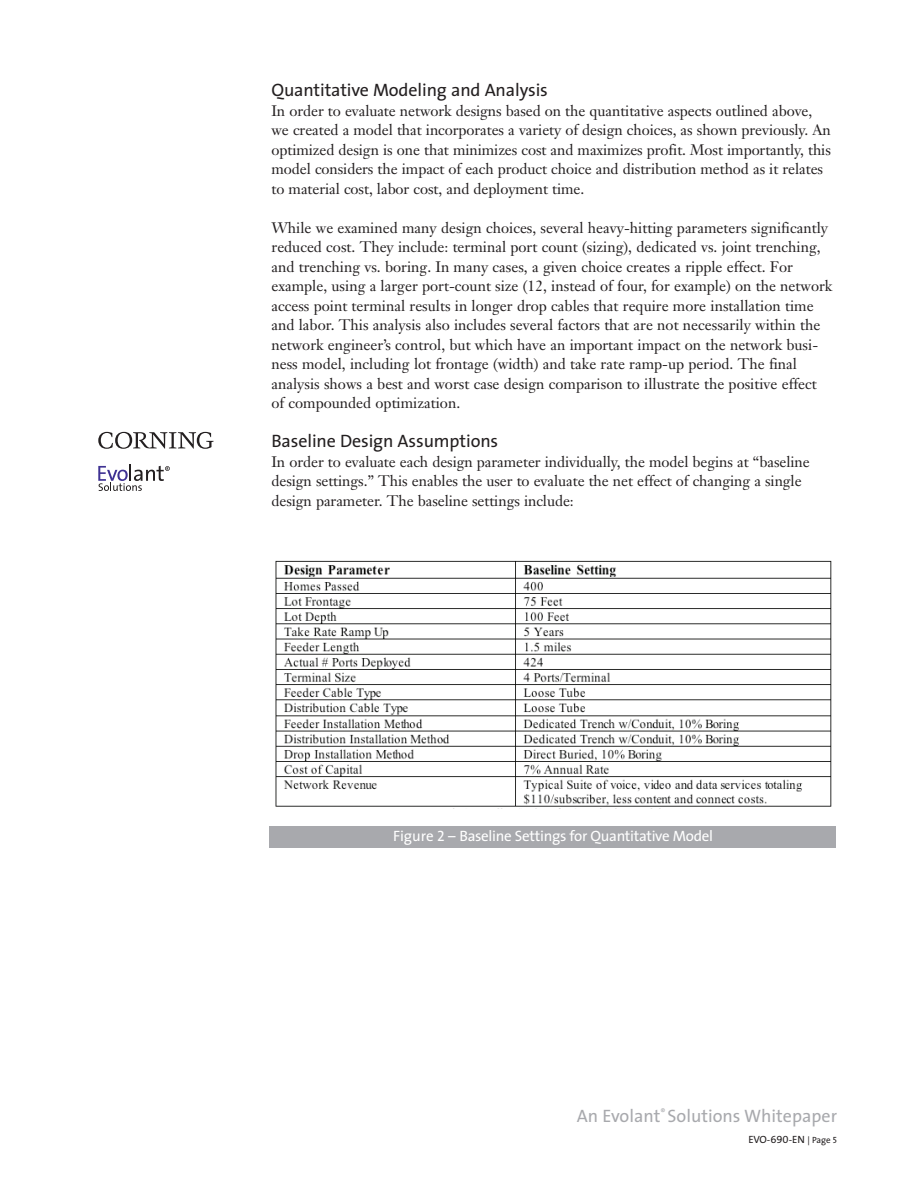
<style>
.page{position:relative;width:918px;height:1188px;background:#fff}
.page>*{position:absolute;margin:0;border:0;box-sizing:border-box;transform-origin:0 0}
.t1{font:18px "The Sans";letter-spacing:-.005em;color:#231f20}
.t2{font:18px "The Sans";color:#a8a9ad}
.t3{font:15px/19.5px "Janson Text";color:#231f20}
.t4{font:15px "The Sans";letter-spacing:-.02em;color:#fff}
.t5{font:10.5px "The Sans Caps";color:#231f20}
.s1{font-family:"The Sans Caps"}
.s2{font-family:"The Sans"}
.s3{font-family:"The Sans";font-size:9px}
.s4{font-size:9px}
</style>
<div class="page">
<svg style="left:98px;top:465px;width:72px;height:26px"></svg>
<svg style="left:98px;top:432px;width:116px;height:17px"></svg>
<div style="left:269px;top:827px;width:567px;height:21px;background:#a8a9ad"></div>
<img style="left:275px;top:560px;width:557px;height:249px">
<p class="t1" style="left:271px;top:83px;width:278px">Quantitative Modeling and Analysis</p>
<p class="t3" style="left:271px;top:102px;width:561px">In order to evaluate network designs based on the quantitative aspects outlined above, we created a model that incorporates a variety of design choices, as shown previously. An optimized design is one that minimizes cost and maximizes profit. Most importantly, this model considers the impact of each product choice and distribution method as it relates to material cost, labor cost, and deployment time.</p>
<p class="t3" style="left:271px;top:219px;width:562px">While we examined many design choices, several heavy-hitting parameters significantly reduced cost. They include: terminal port count (sizing), dedicated vs. joint trenching, and trenching vs. boring. In many cases, a given choice creates a ripple effect. For example, using a larger port-count size (12, instead of four, for example) on the network access point terminal results in longer drop cables that require more installation time and labor. This analysis also includes several factors that are not necessarily within the network engineer’s control, but which have an important impact on the network busi&shy;ness model, including lot frontage (width) and take rate ramp-up period. The final analysis shows a best and worst case design comparison to illustrate the positive effect of compounded optimization.</p>
<p class="t1" style="left:271px;top:434px;width:228px">Baseline Design Assumptions</p>
<p class="t3" style="left:271px;top:453px;width:540px">In order to evaluate each design parameter individually, the model begins at “baseline design settings.” This enables the user to evaluate the net effect of changing a single design parameter. The baseline settings include:</p>
<p class="t4" style="left:393px;top:830px;width:321px">Figure <span class="s1">2</span> – Baseline Settings for Quantitative Model</p>
<p class="t2" style="left:577px;top:1109px;width:262px">An Evolant<sup>®</sup> Solutions Whitepaper</p>
<p class="t5" style="left:748px;top:1136px;width:90px"><span class="s2">EVO</span>-690-EN <span class="s3">| Page</span> <span class="s4">5</span></p>
</div>
